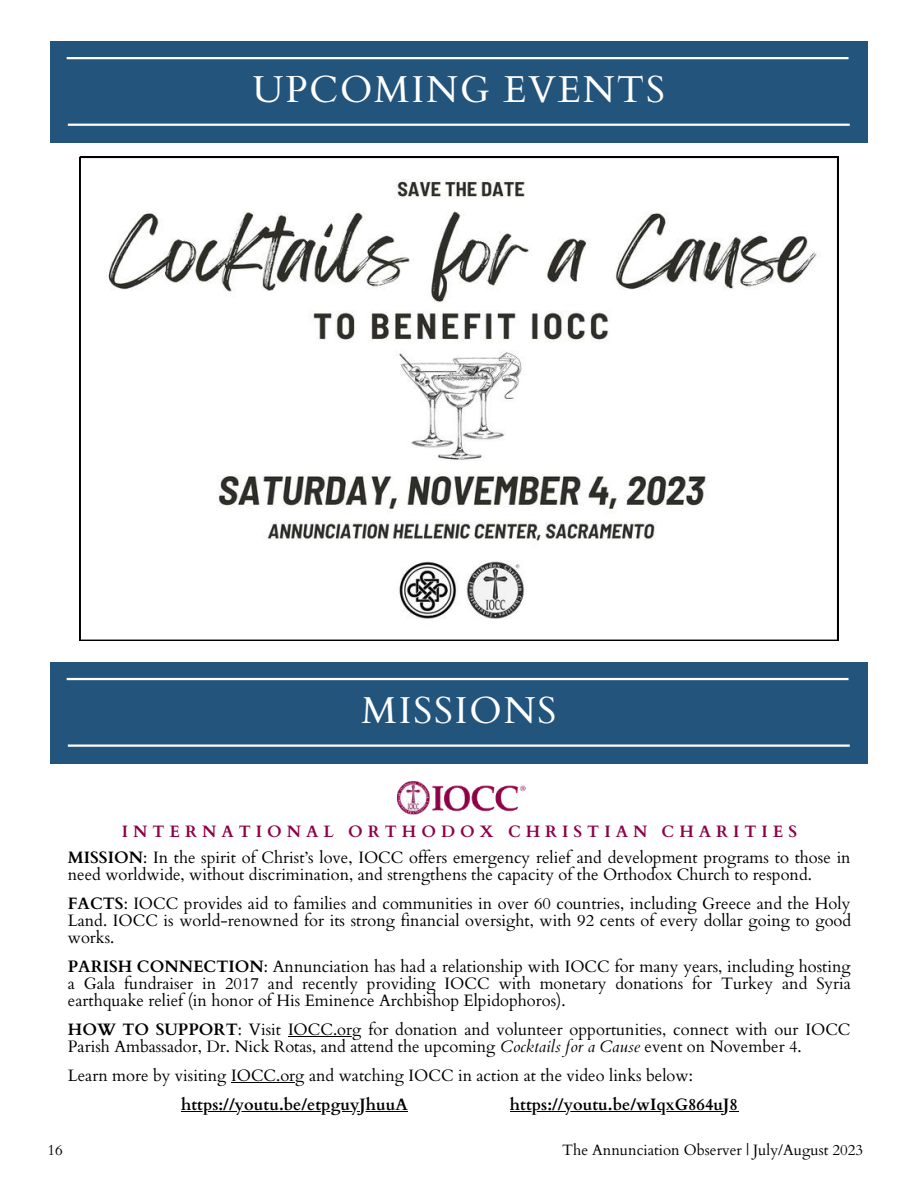
<style>
.page{position:relative;width:918px;height:1188px;background:#fff}
.page>*{position:absolute;margin:0;border:0;box-sizing:border-box;transform-origin:0 0}
.t1{font:37.5px "Cardo";letter-spacing:.05em;color:#fff}
.t2{font:16.5px/17px "Cardo";color:#000}
.t3{font:700 16.5px "Cardo";color:#000}
.t4{font:700 16.5px "Cardo";letter-spacing:.3em;color:#8d0246}
.t5{font:15px "Cardo";color:#000}
.s1{font-weight:700}
.s2{font-style:italic}
</style>
<div class="page">
<div style="left:50px;top:41px;width:818px;height:101px;background:#23547b"></div>
<hr style="left:67px;top:57px;width:782px;height:2px;background:#fff">
<hr style="left:68px;top:124px;width:782px;height:2px;background:#fff">
<svg style="left:80px;top:157px;width:758px;height:484px"></svg>
<div style="left:50px;top:662px;width:818px;height:101px;background:#23547b"></div>
<hr style="left:67px;top:678px;width:782px;height:2px;background:#fff">
<hr style="left:68px;top:745px;width:782px;height:2px;background:#fff">
<img style="left:396px;top:781px;width:130px;height:34px">
<hr style="left:288px;top:1036px;width:74px;height:1px;background:#000">
<hr style="left:231px;top:1082px;width:74px;height:1px;background:#000">
<hr style="left:181px;top:1111px;width:227px;height:1px;background:#000">
<hr style="left:510px;top:1111px;width:228px;height:1px;background:#000">
<h1 class="t1" style="left:253px;top:65px;width:414px">UPCOMING EVENTS</h1>
<h1 class="t1" style="left:362px;top:686px;width:196px">MISSIONS</h1>
<p class="t4" style="left:122px;top:820px;width:677px">INTERNATIONAL ORTHODOX CHRISTIAN CHARITIES</p>
<p class="t2" style="left:68px;top:850px;width:784px"><span class="s1">MISSION</span>: In the spirit of Christ’s love, IOCC offers emergency relief and development programs to those in need worldwide, without discrimination, and strengthens the capacity of the Orthodox Church to respond.</p>
<p class="t2" style="left:68px;top:896px;width:785px;text-align:justify"><span class="s1">FACTS</span>: IOCC provides aid to families and communities in over 60 countries, including Greece and the Holy Land. IOCC is world-renowned for its strong financial oversight, with 92 cents of every dollar going to good works.</p>
<p class="t2" style="left:68px;top:959px;width:785px;text-align:justify"><span class="s1">PARISH CONNECTION</span>: Annunciation has had a relationship with IOCC for many years, including hosting a Gala fundraiser in 2017 and recently providing IOCC with monetary donations for Turkey and Syria earthquake relief (in honor of His Eminence Archbishop Elpidophoros).</p>
<p class="t2" style="left:68px;top:1022px;width:784px"><span class="s1">HOW TO SUPPORT</span>: Visit IOCC.org for donation and volunteer opportunities, connect with our IOCC<br>Parish Ambassador, Dr. Nick Rotas, and attend the upcoming <span class="s2">Cocktails for a Cause</span> event on November 4.</p>
<p class="t2" style="left:68px;top:1068px;width:627px">Learn more by visiting IOCC.org and watching IOCC in action at the video links below:</p>
<p class="t3" style="left:181px;top:1094px;width:228px">https://youtu.be/etpguyJhuuA</p>
<p class="t3" style="left:510px;top:1094px;width:229px">https://youtu.be/wIqxG864uJ8</p>
<p class="t5" style="left:48px;top:1140px;width:17px">16</p>
<p class="t5" style="left:562px;top:1140px;width:302px">The Annunciation Observer | July/August 2023</p>
</div>
